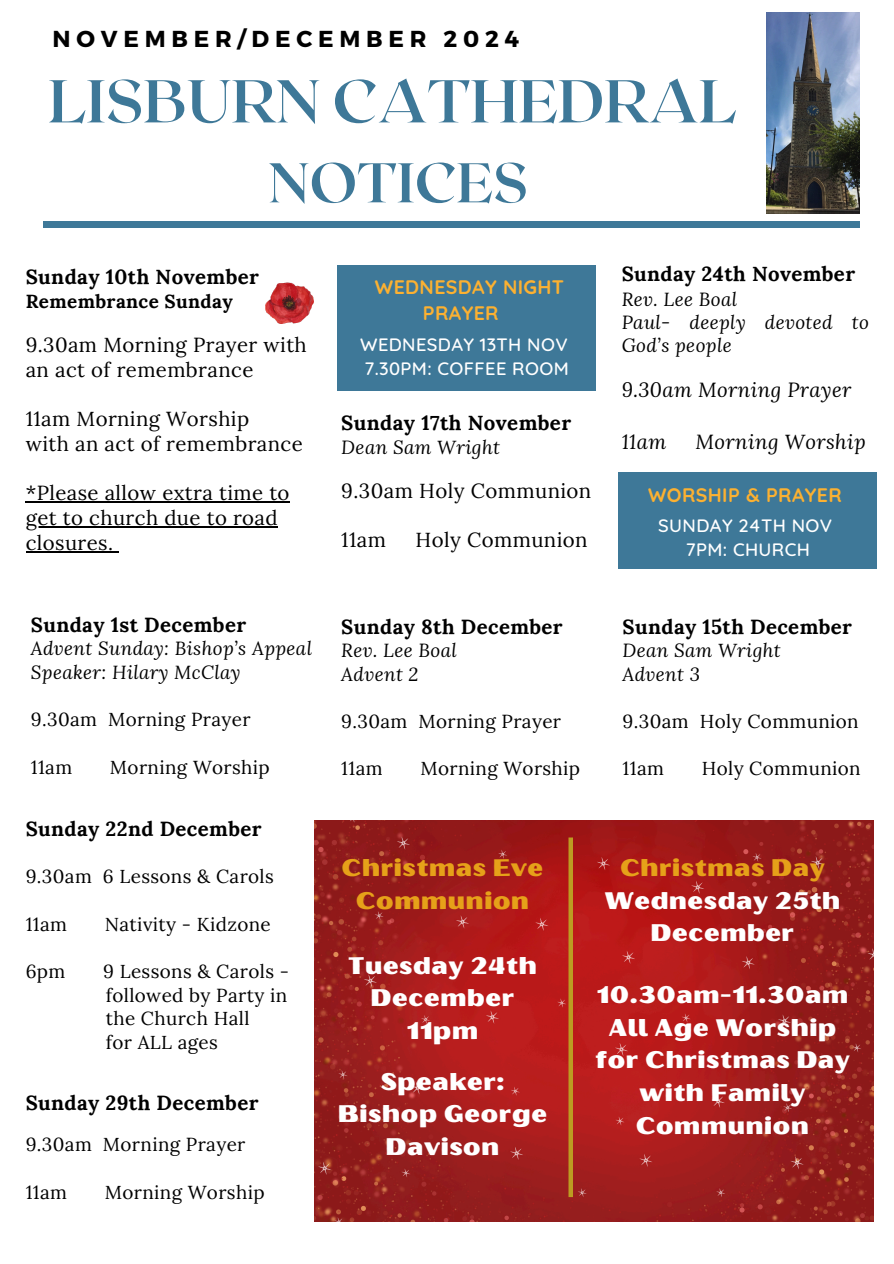
<style>
.page{position:relative;width:894px;height:1264px;background:#fff}
.page>*{position:absolute;margin:0;border:0;box-sizing:border-box;transform-origin:0 0}
.t1{font:700 60.15px "Roxborough CF";color:#3e7898}
.t2{font:700 55.65px "Roxborough CF";color:#3e7898}
.t3{font:24px/32.7px "Oilvare Base";color:#fff;text-align:center}
.t4{font:24px/32.7px "Oilvare Base";color:#e6a119;text-align:center}
.t5{font:700 23.1px "Montserrat";letter-spacing:.25em;color:#000}
.t6{font:20.4px/24.8px "Lora";letter-spacing:.02em;color:#000}
.t7{font:700 20.4px "Lora";letter-spacing:.02em;color:#000}
.t8{font:italic 20.4px "Lora";letter-spacing:.02em;color:#000}
.t9{font:700 19.5px/25.8px "Quicksand";letter-spacing:.02em;color:#fcb131}
.t10{font:18.9px/23.7px "Lora";letter-spacing:.02em;color:#000}
.t11{font:italic 18.9px/23.7px "Lora";letter-spacing:.02em;color:#000}
.t12{font:700 18.9px "Lora";letter-spacing:.02em;color:#000}
.t13{font:500 18.3px "Quicksand";letter-spacing:.02em;color:#fff}
.s1{color:#e6a119}
</style>
<div class="page">
<div style="left:43px;top:222px;width:816px;height:5px;background:#3e7898"></div>
<img style="left:766px;top:12px;width:93px;height:202px">
<div style="left:337px;top:265px;width:259px;height:125px;background:#3e7898"></div>
<img style="left:265px;top:282px;width:49px;height:42px">
<div style="left:618px;top:472px;width:258px;height:97px;background:#3e7898"></div>
<img style="left:314px;top:820px;width:558px;height:401px">
<hr style="left:26px;top:501px;width:264px;height:1px;background:#000">
<hr style="left:26px;top:526px;width:252px;height:1px;background:#000">
<hr style="left:26px;top:551px;width:87px;height:1px;background:#000">
<div style="left:568px;top:837px;width:5px;height:359px;background:#bc9c22"></div>
<h4 class="t5" style="left:53px;top:24px;width:468px">NOVEMBER/DECEMBER 2024</h4>
<h6 class="t1" style="left:48px;top:62px;width:689px">LISBURN CATHEDRAL</h6>
<h6 class="t2" style="left:268px;top:147px;width:261px">NOTICES</h6>
<h6 class="t7" style="left:26px;top:264px;width:235px">Sunday 10th November</h6>
<h6 class="t12" style="left:26px;top:289px;width:209px">Remembrance Sunday</h6>
<h6 class="t6" style="left:26px;top:332px;width:282px">9.30am Morning Prayer with an act of remembrance</h6>
<h6 class="t6" style="left:26px;top:406px;width:278px">11am Morning Worship<br>with an act of remembrance</h6>
<p class="t6" style="left:26px;top:480px;width:265px">*Please allow extra time to</p>
<h6 class="t6" style="left:26px;top:505px;width:253px">get to church due to road closures.</h6>
<h6 class="t7" style="left:31px;top:611px;width:217px">Sunday 1st December</h6>
<h6 class="t11" style="left:31px;top:636px;width:282px">Advent Sunday: Bishop’s Appeal<br>Speaker: Hilary McClay</h6>
<h6 class="t10" style="left:31px;top:707px;width:221px">9.30am Morning Prayer</h6>
<h6 class="t10" style="left:31px;top:755px;width:43px">11am</h6>
<h6 class="t10" style="left:110px;top:755px;width:161px">Morning Worship</h6>
<h6 class="t7" style="left:26px;top:815px;width:237px">Sunday 22nd December</h6>
<h6 class="t10" style="left:26px;top:864px;width:249px">9.30am 6 Lessons &amp; Carols</h6>
<h6 class="t10" style="left:26px;top:911px;width:43px">11am</h6>
<h6 class="t10" style="left:105px;top:911px;width:167px">Nativity - Kidzone</h6>
<p class="t10" style="left:26px;top:959px;width:41px">6pm</p>
<p class="t10" style="left:103px;top:959px;width:187px">9 Lessons &amp; Carols - followed by Party in the Church Hall<br>for ALL ages</p>
<h5 class="t7" style="left:26px;top:1089px;width:234px">Sunday 29th December</h5>
<h6 class="t10" style="left:26px;top:1132px;width:221px">9.30am Morning Prayer</h6>
<h6 class="t10" style="left:26px;top:1179px;width:43px">11am</h6>
<h6 class="t10" style="left:105px;top:1179px;width:161px">Morning Worship</h6>
<h6 class="t9" style="left:423px;top:274px;width:143px;text-indent:-48px">WEDNESDAY NIGHT<br>PRAYER</h6>
<h6 class="t13" style="left:360px;top:332px;width:209px">WEDNESDAY 13TH NOV</h6>
<h4 class="t13" style="left:364px;top:357px;width:206px">7.30PM: COFFEE ROOM</h4>
<p class="t7" style="left:341px;top:410px;width:231px">Sunday 17th November</p>
<p class="t11" style="left:341px;top:435px;width:160px">Dean Sam Wright</p>
<p class="t6" style="left:341px;top:478px;width:251px">9.30am Holy Communion</p>
<h6 class="t6" style="left:341px;top:527px;width:46px">11am</h6>
<h6 class="t6" style="left:415px;top:527px;width:174px">Holy Communion</h6>
<h6 class="t7" style="left:341px;top:613px;width:223px">Sunday 8th December</h6>
<h6 class="t11" style="left:341px;top:638px;width:117px">Rev. Lee Boal<br>Advent 2</h6>
<h6 class="t10" style="left:341px;top:709px;width:221px">9.30am Morning Prayer</h6>
<h6 class="t10" style="left:341px;top:756px;width:43px">11am</h6>
<h6 class="t10" style="left:420px;top:756px;width:161px">Morning Worship</h6>
<h1 class="t7" style="left:621px;top:261px;width:235px">Sunday 24th November</h1>
<h1 class="t11" style="left:621px;top:287px;width:249px;line-height:23.2px">Rev. Lee Boal<br>Paul- deeply devoted to<br>God’s people</h1>
<h1 class="t8" style="left:621px;top:376px;width:231px">9.30am Morning Prayer</h1>
<p class="t8" style="left:621px;top:427px;width:46px">11am</p>
<p class="t8" style="left:695px;top:427px;width:172px">Morning Worship</p>
<p class="t9" style="left:647px;top:481px;width:195px">WORSHIP &amp; PRAYER</p>
<p class="t13" style="left:658px;top:513px;width:175px">SUNDAY 24TH NOV</p>
<h6 class="t13" style="left:685px;top:538px;width:126px">7PM: CHURCH</h6>
<h6 class="t7" style="left:622px;top:613px;width:231px">Sunday 15th December</h6>
<h6 class="t11" style="left:622px;top:638px;width:160px">Dean Sam Wright<br>Advent 3</h6>
<h6 class="t10" style="left:622px;top:709px;width:238px">9.30am Holy Communion</h6>
<h5 class="t10" style="left:622px;top:756px;width:43px">11am</h5>
<h5 class="t10" style="left:701px;top:756px;width:160px">Holy Communion</h5>
<h3 class="t4" style="left:341px;top:851px;width:203px">Christmas Eve<br>Communion</h3>
<h3 class="t3" style="left:604px;top:851px;width:237px"><span class="s1">Christmas Day<br></span>Wednesday 25th<br>December</h3>
<h3 class="t3" style="left:348px;top:949px;width:191px">Tuesday 24th<br>December<br>11pm</h3>
<h3 class="t3" style="left:338px;top:1065px;width:211px">Speaker:<br>Bishop George<br>Davison</h3>
<h3 class="t3" style="left:594px;top:978px;width:257px">10.30am-11.30am<br>All Age Worship for Christmas Day with Family<br>Communion</h3>
</div>
